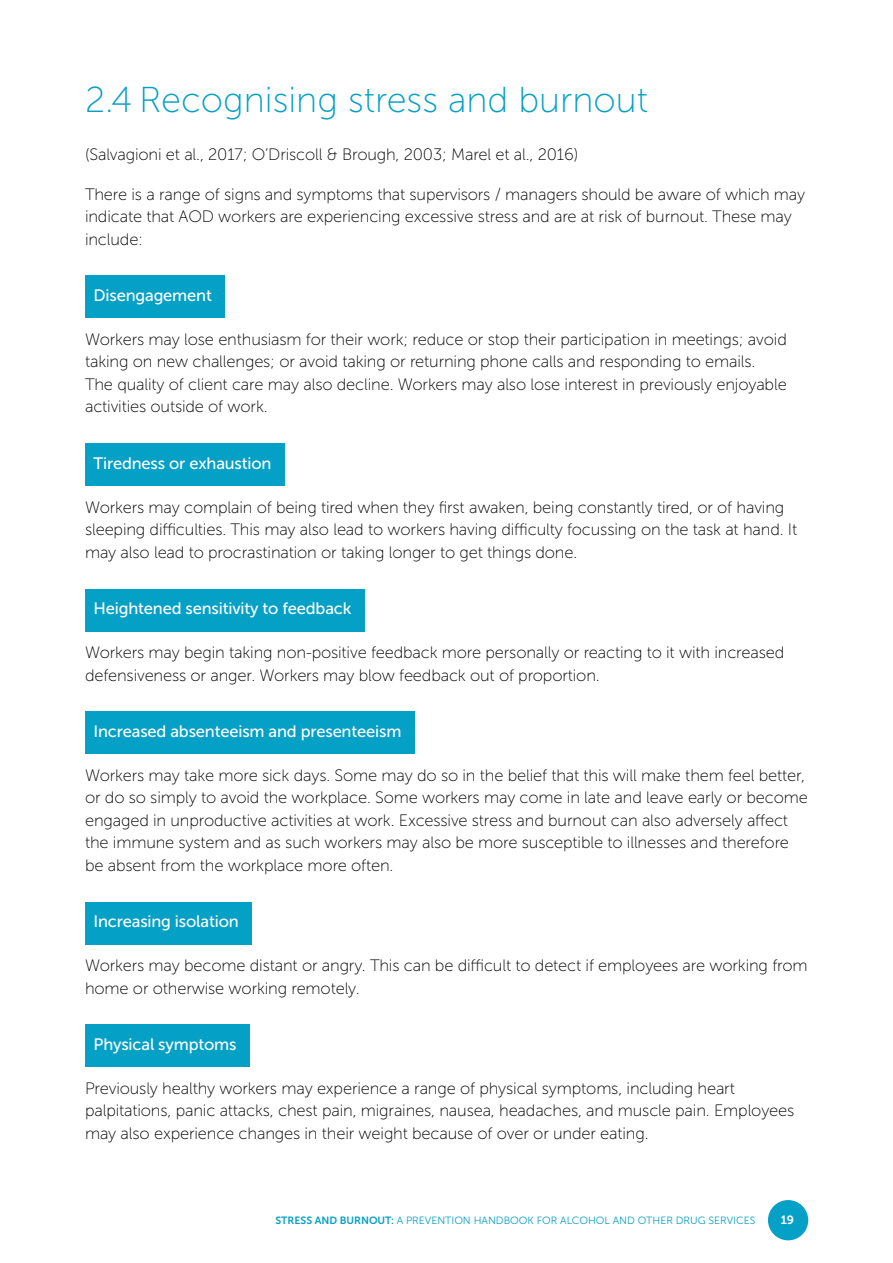
<style>
.page{position:relative;width:893px;height:1263px;background:#fff}
.page>*{position:absolute;margin:0;border:0;box-sizing:border-box;transform-origin:0 0}
.t1{font:36px "Museo Sans 100";color:#04a0c5}
.t2{font:16.5px/22.5px "Museo Sans 100";letter-spacing:-.01em;color:#000}
.t3{font:16.5px "Museo Sans 500";letter-spacing:-.01em;color:#fff}
.t4{font:12px "Museo Sans 700";color:#fff}
.t5{font:10.5px "Museo Sans 300";color:#04a0c5}
.s1{font-family:"Museo Sans 700"}
</style>
<div class="page">
<div style="left:768px;top:1200px;width:40px;height:40px;background:#04a0c5;border-radius:50%"></div>
<div style="left:85px;top:276px;width:140px;height:42px;background:#04a0c5"></div>
<div style="left:85px;top:444px;width:200px;height:42px;background:#04a0c5"></div>
<div style="left:85px;top:589px;width:279px;height:42px;background:#04a0c5"></div>
<div style="left:85px;top:712px;width:329px;height:42px;background:#04a0c5"></div>
<div style="left:85px;top:902px;width:167px;height:42px;background:#04a0c5"></div>
<div style="left:85px;top:1025px;width:165px;height:42px;background:#04a0c5"></div>
<h1 class="t1" style="left:85px;top:81px;width:564px">2.4 Recognising stress and burnout</h1>
<p class="t2" style="left:85px;top:143px;width:495px">(Salvagioni et al., 2017; O’Driscoll &amp; Brough, 2003; Marel et al., 2016)</p>
<p class="t2" style="left:85px;top:183px;width:722px">There is a range of signs and symptoms that supervisors / managers should be aware of which may indicate that AOD workers are experiencing excessive stress and are at risk of burnout. These may include:</p>
<p class="t3" style="left:94px;top:286px;width:120px">Disengagement</p>
<p class="t2" style="left:85px;top:328px;width:703px">Workers may lose enthusiasm for their work; reduce or stop their participation in meetings; avoid taking on new challenges; or avoid taking or returning phone calls and responding to emails.<br>The quality of client care may also decline. Workers may also lose interest in previously enjoyable activities outside of work.</p>
<p class="t3" style="left:94px;top:454px;width:180px">Tiredness or exhaustion</p>
<p class="t2" style="left:85px;top:496px;width:714px">Workers may complain of being tired when they first awaken, being constantly tired, or of having sleeping difficulties. This may also lead to workers having difficulty focussing on the task at hand. It may also lead to procrastination or taking longer to get things done.</p>
<p class="t3" style="left:94px;top:599px;width:259px">Heightened sensitivity to feedback</p>
<p class="t2" style="left:85px;top:641px;width:701px">Workers may begin taking non-positive feedback more personally or reacting to it with increased defensiveness or anger. Workers may blow feedback out of proportion.</p>
<p class="t3" style="left:94px;top:722px;width:309px">Increased absenteeism and presenteeism</p>
<p class="t2" style="left:85px;top:764px;width:724px">Workers may take more sick days. Some may do so in the belief that this will make them feel better, or do so simply to avoid the workplace. Some workers may come in late and leave early or become engaged in unproductive activities at work. Excessive stress and burnout can also adversely affect the immune system and as such workers may also be more susceptible to illnesses and therefore be absent from the workplace more often.</p>
<p class="t3" style="left:94px;top:913px;width:147px">Increasing isolation</p>
<p class="t2" style="left:85px;top:954px;width:724px">Workers may become distant or angry. This can be difficult to detect if employees are working from home or otherwise working remotely.</p>
<p class="t3" style="left:94px;top:1035px;width:145px">Physical symptoms</p>
<p class="t2" style="left:85px;top:1077px;width:711px">Previously healthy workers may experience a range of physical symptoms, including heart palpitations, panic attacks, chest pain, migraines, nausea, headaches, and muscle pain. Employees may also experience changes in their weight because of over or under eating.</p>
<p class="t5" style="left:275px;top:1215px;width:481px"><span class="s1">STRESS AND BURNOUT:</span> A PREVENTION HANDBOOK FOR ALCOHOL AND OTHER DRUG SERVICES</p>
<p class="t4" style="left:781px;top:1213px;width:15px">19</p>
</div>
